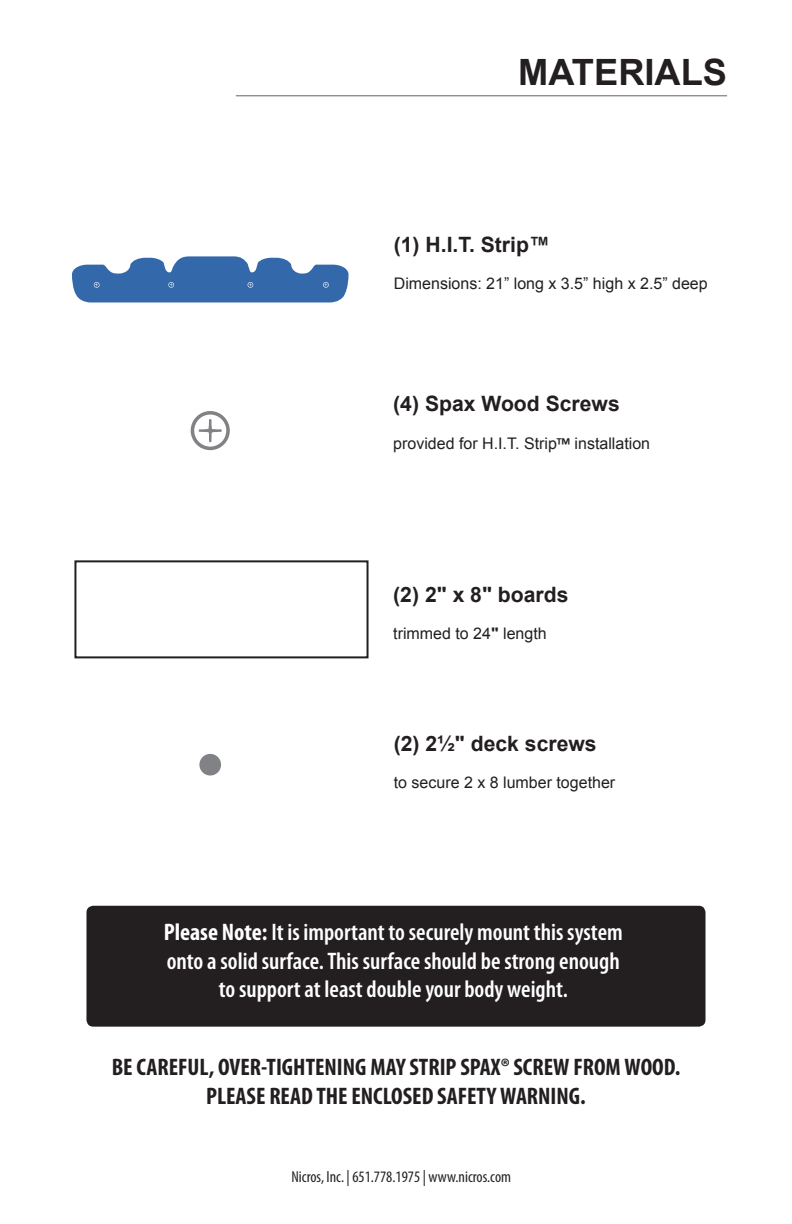
<style>
.page{position:relative;width:792px;height:1224px;background:#fff}
.page>*{position:absolute;margin:0;border:0;box-sizing:border-box;transform-origin:0 0}
.t1{font:700 36.2px "Arial";color:#231f20}
.t2{font:600 condensed 24px "Myriad Pro";color:#fff}
.t3{font:700 condensed 24px "Myriad Pro";color:#231f20}
.t4{font:700 21.2px "Arial";color:#231f20}
.t5{font:16px "Arial";color:#231f20}
.t6{font:condensed 16px "Myriad Pro";color:#231f20}
.s1{font-family:"Eurostile";font-weight:700}
.s2{font-weight:700}
</style>
<div class="page">
<hr style="left:236px;top:95px;width:491px;height:1px;background:#808285">
<svg style="left:72px;top:256px;width:276px;height:46px"></svg>
<svg style="left:191px;top:411px;width:39px;height:39px"></svg>
<div style="left:199px;top:754px;width:22px;height:22px;background:#808285;border-radius:50%"></div>
<div style="left:86px;top:906px;width:620px;height:121px;background:#231f20;border-radius:7px"></div>
<div style="left:74px;top:560px;width:295px;height:98px;border:2px solid #231f20"></div>
<p class="t1" style="left:518px;top:48px;width:210px">MATERIALS</p>
<p class="t4" style="left:394px;top:230px;width:158px">(1) H.I.T. Strip™</p>
<p class="t5" style="left:394px;top:273px;width:315px">Dimensions: 21” long x 3.5” high x 2.5” deep</p>
<p class="t4" style="left:393px;top:390px;width:228px">(4) Spax Wood Screws</p>
<p class="t5" style="left:393px;top:433px;width:258px">provided for H.I.T. Strip<span class="s1">™</span> installation</p>
<p class="t4" style="left:393px;top:580px;width:177px">(2) 2" x 8" boards</p>
<p class="t5" style="left:393px;top:623px;width:155px">trimmed to 24<span class="s2">"</span> length</p>
<p class="t4" style="left:394px;top:729px;width:204px">(2) 2½" deck screws</p>
<p class="t5" style="left:394px;top:772px;width:223px">to secure 2 x 8 lumber together</p>
<p class="t2" style="left:164px;top:917px;width:461px"><span class="s2">Please Note:</span> It is important to securely mount this system</p>
<p class="t2" style="left:167px;top:946px;width:455px">onto a solid surface. This surface should be strong enough</p>
<p class="t2" style="left:219px;top:975px;width:351px">to support at least double your body weight.</p>
<p class="t3" style="left:112px;top:1052px;width:570px">BE CAREFUL, OVER-TIGHTENING MAY STRIP SPAX® SCREW FROM WOOD.</p>
<p class="t3" style="left:206px;top:1081px;width:381px">PLEASE READ THE ENCLOSED SAFETY WARNING.</p>
<p class="t6" style="left:292px;top:1167px;width:221px">Nicros, Inc. | 651.778.1975 | www.nicros.com</p>
</div>
